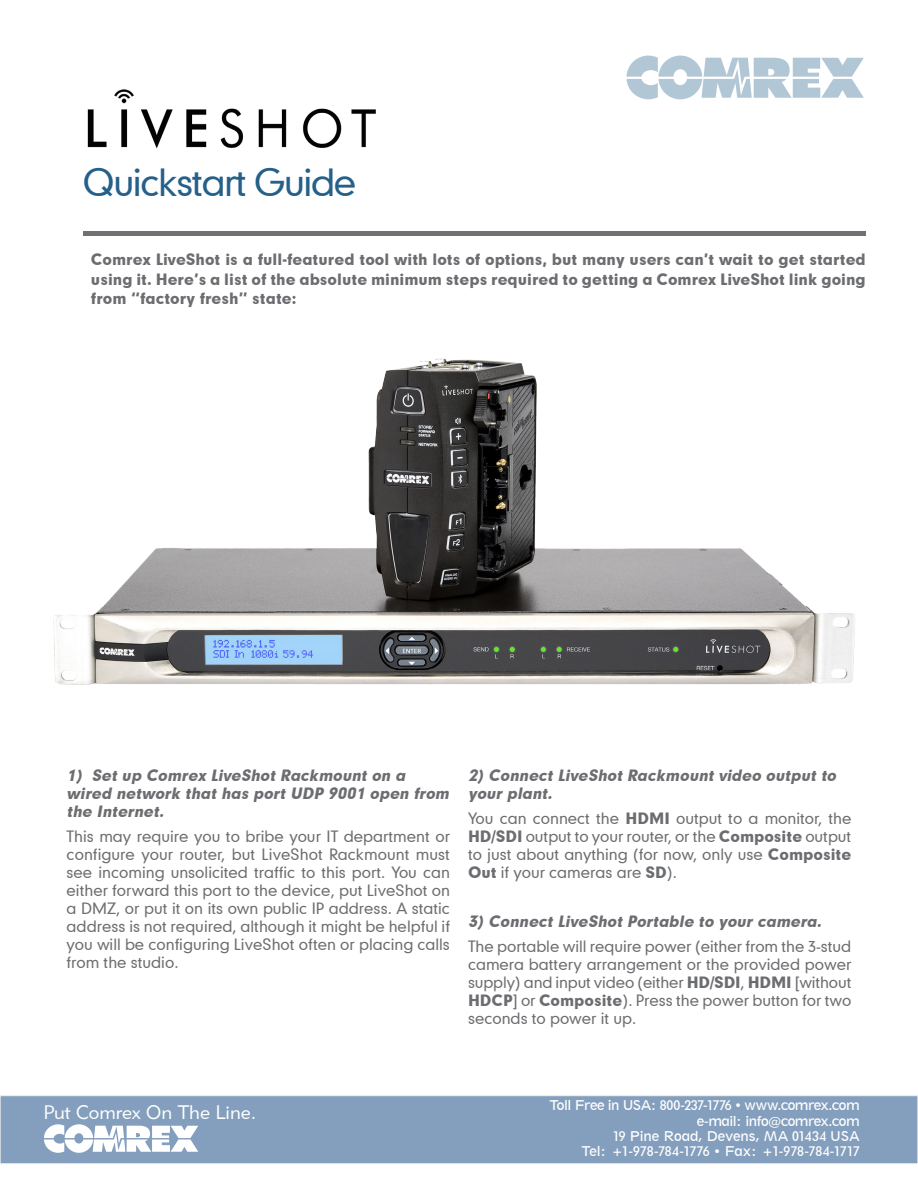
<style>
.page{position:relative;width:918px;height:1188px;background:#fff}
.page>*{position:absolute;margin:0;border:0;box-sizing:border-box;transform-origin:0 0}
.t1{font:36px "Geometric 706 BT Medium B";letter-spacing:-.04em;color:#24608a}
.t2{font:19.5px "Geometric 415 BT Lite A";color:#fff}
.Body_Text{font:15px/18px "Geometric 706 BT Medium B";color:#6c6d70;text-align:justify}
.Body_Text-2{font:15px/19.5px "Geometric 706 BT Black B";color:#6c6d70;text-align:justify}
.Numbered_Header{font:italic 15px/18px "Geometric 706 BT Black B";color:#6c6d70}
.Body_Text-3{font:italic 15px/18px "Geometric 706 BT Black B";color:#6c6d70}
.t3{font:12.6px "Geometric 212 BT";letter-spacing:-.045em;color:#fff}
.t4{font:12.6px "Geometric 212 BT";letter-spacing:-.005em;color:#fff}
.t5{font:12.6px "Geometric 212 BT";letter-spacing:-.02em;color:#fff}
.s1{font-family:"Geometric 706 BT Black B"}
</style>
<div class="page">
<img style="left:53px;top:358px;width:802px;height:327px">
<div style="left:83px;top:231px;width:783px;height:5px;background:#717074"></div>
<svg style="left:627px;top:56px;width:237px;height:43px"></svg>
<img style="left:87px;top:89px;width:289px;height:60px">
<div style="left:0;top:1096px;width:918px;height:68px;background:#849fbd"></div>
<div style="left:0;top:1095px;width:918px;height:69px;border:1px solid #e6e7e9"></div>
<svg style="left:44px;top:1124px;width:154px;height:29px"></svg>
<p class="t1" style="left:83px;top:158px;width:275px">Quickstart Guide</p>
<p class="Body_Text-2" style="left:91px;top:249px;width:776px">Comrex LiveShot is a full-featured tool with lots of options, but many users can’t wait to get started using it. Here’s a list of the absolute minimum steps required to getting a Comrex LiveShot link going from “factory fresh” state:</p>
<p class="Numbered_Header" style="left:67px;top:766px;width:387px">1) Set up Comrex LiveShot Rackmount on a wired network that has port UDP 9001 open from the Internet.</p>
<p class="Body_Text" style="left:67px;top:827px;width:385px">This may require you to bribe your IT department or configure your router, but LiveShot Rackmount must see incoming unsolicited traffic to this port. You can either forward this port to the device, put LiveShot on a DMZ, or put it on its own public IP address. A static address is not required, although it might be helpful if you will be configuring LiveShot often or placing calls from the studio.</p>
<p class="Body_Text-3" style="left:468px;top:766px;width:373px">2) Connect LiveShot Rackmount video output to your plant.</p>
<p class="Body_Text" style="left:468px;top:809px;width:385px">You can connect the <span class="s1">HDMI</span> output to a monitor, the <span class="s1">HD/SDI</span> output to your router, or the <span class="s1">Composite</span> output to just about anything (for now, only use <span class="s1">Composite Out</span> if your cameras are <span class="s1">SD</span>).</p>
<p class="Numbered_Header" style="left:468px;top:912px;width:358px">3) Connect LiveShot Portable to your camera.</p>
<p class="Body_Text" style="left:468px;top:937px;width:385px">The portable will require power (either from the 3-stud camera battery arrangement or the provided power supply) and input video (either <span class="s1">HD/SDI</span>, <span class="s1">HDMI</span> [without <span class="s1">HDCP</span>] or <span class="s1">Composite</span>). Press the power button for two seconds to power it up.</p>
<p class="t2" style="left:44px;top:1100px;width:214px">Put Comrex On The Line.</p>
<p class="t3" style="left:549px;top:1098px;width:312px">Toll Free in USA: 800-237-1776 • www.comrex.com</p>
<p class="t3" style="left:697px;top:1113px;width:165px">e-mail: info@comrex.com</p>
<p class="t5" style="left:613px;top:1128px;width:249px">19 Pine Road, Devens, MA 01434 USA</p>
<p class="t4" style="left:581px;top:1144px;width:280px">Tel: +1-978-784-1776 • Fax: +1-978-784-1717</p>
</div>
